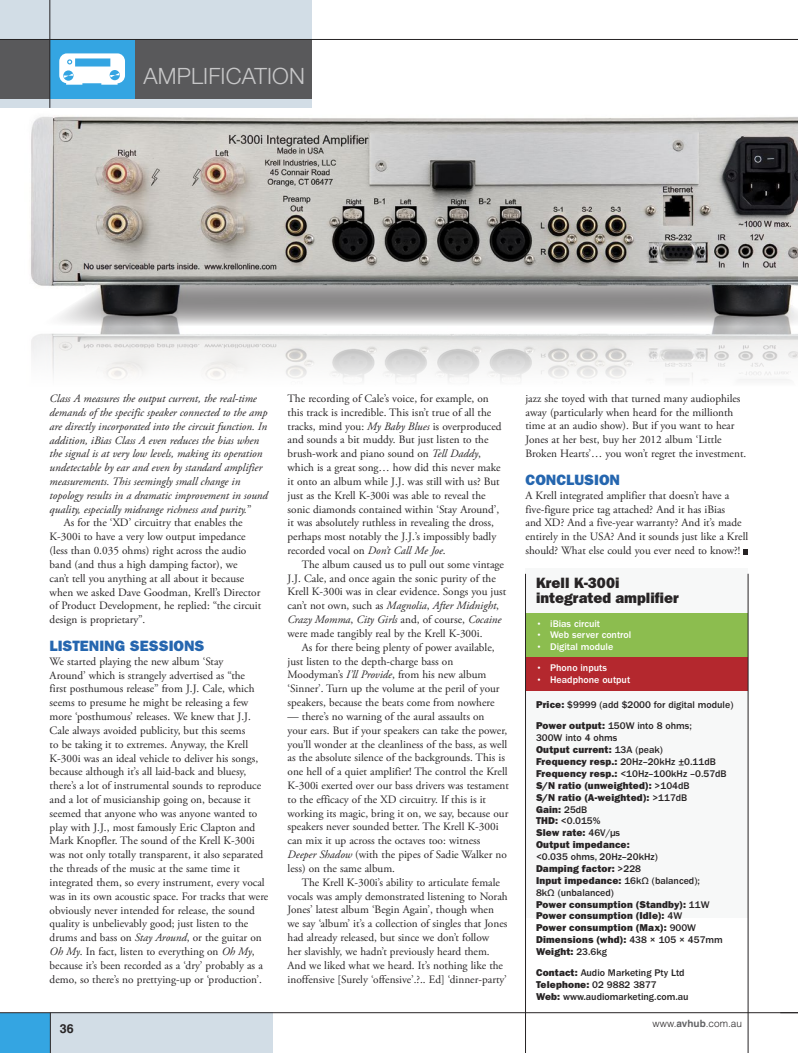
<style>
.page{position:relative;width:798px;height:1053px;background:#fff}
.page>*{position:absolute;margin:0;border:0;box-sizing:border-box;transform-origin:0 0}
.t1{font:300 22.5px "Helvetica Neue LT Std";letter-spacing:.005em;color:#c7c7c8}
.t2{font:15px/15px "ITC Franklin Gothic Std Hvy";color:#272425}
.t3{font:15px "ITC Franklin Gothic Std Hvy";color:#2566af}
.t4{font:700 12.5px "Helvetica LT Std";color:#272425}
.t5{font:11.25px/13.9px "Adobe Garamond Pro";color:#272425}
.t6{font:italic 11.25px "Adobe Garamond Pro";color:#272425}
.t7{font:10px/11.9px "ITC Franklin Gothic Std Hvy";letter-spacing:.015em;color:#272425}
.t8{font:500 10px/20.9px "ITC Franklin Gothic Std";color:#272425}
.t9{font:500 10px "ITC Franklin Gothic Std";color:#fff}
.t10{font:300 10px "Helvetica LT Std";color:#272425}
.s1{font-style:normal}
.s2{font-style:italic}
.s3{font-family:"ITC Franklin Gothic Std Hvy";font-weight:400}
.s4{font-family:"ITC Franklin Gothic Std";font-weight:500}
.s5{font-weight:700;color:#636466}
</style>
<div class="page">
<div style="left:0;top:1012px;width:50px;height:40px;background:#34a5e2"></div>
<div style="left:0;top:0;width:311px;height:108px;background:#d2dde6"></div>
<div style="left:0;top:39px;width:311px;height:60px;background:#59595b"></div>
<div style="left:50px;top:39px;width:84px;height:60px;background:#34a5e2"></div>
<div style="left:50px;top:1012px;width:223px;height:40px;background:#d2dde6"></div>
<svg style="left:526px;top:574px;width:221px;height:344px"></svg>
<svg style="left:526px;top:613px;width:221px;height:77px;background:#9d7d40"></svg>
<hr style="left:525px;top:573px;width:1px;height:479px;background:#272425">
<hr style="left:747px;top:573px;width:1px;height:479px;background:#272425">
<hr style="left:50px;top:0;width:1px;height:108px;background:#272425">
<hr style="left:0;top:39px;width:797px;height:1px;background:#272425">
<hr style="left:50px;top:1012px;width:1px;height:40px;background:#272425">
<hr style="left:0;top:1012px;width:797px;height:1px;background:#272425">
<svg style="left:59px;top:53px;width:66px;height:32px"></svg>
<svg style="left:743px;top:549px;width:4px;height:5px"></svg>
<img style="left:31px;top:87px;width:766px;height:213px">
<img style="left:31px;top:300px;width:766px;height:81px">
<h1 class="t1" style="left:144px;top:62px;width:163px">AMPLIFICATION</h1>
<p class="t6" style="left:50px;top:391px;width:209px">Class A measures the output current, the real-time</p>
<p class="t6" style="left:50px;top:405px;width:219px">demands of the specific speaker connected to the amp</p>
<p class="t6" style="left:50px;top:419px;width:219px">are directly incorporated into the circuit function. In</p>
<p class="t6" style="left:50px;top:433px;width:211px">addition, iBias Class A even reduces the bias when</p>
<p class="t6" style="left:50px;top:447px;width:214px">the signal is at very low levels, making its operation</p>
<p class="t6" style="left:50px;top:461px;width:214px">undetectable by ear and even by standard amplifier</p>
<p class="t6" style="left:50px;top:474px;width:192px">measurements. This seemingly small change in</p>
<p class="t6" style="left:50px;top:488px;width:220px">topology results in a dramatic improvement in sound</p>
<p class="t6" style="left:50px;top:502px;width:203px">quality, especially midrange richness and purity.<span class="s1">”</span></p>
<p class="t5" style="left:64px;top:516px;width:180px">As for the ‘XD’ circuitry that enables the</p>
<p class="t5" style="left:50px;top:530px;width:197px">K-300i to have a very low output impedance</p>
<p class="t5" style="left:50px;top:544px;width:198px">(less than 0.035 ohms) right across the audio</p>
<p class="t5" style="left:50px;top:557px;width:189px">band (and thus a high damping factor), we</p>
<p class="t5" style="left:50px;top:571px;width:196px">can’t tell you anything at all about it because</p>
<p class="t5" style="left:50px;top:585px;width:212px">when we asked Dave Goodman, Krell’s Director</p>
<p class="t5" style="left:50px;top:599px;width:213px">of Product Development, he replied: “the circuit</p>
<p class="t5" style="left:50px;top:613px;width:97px">design is proprietary”.</p>
<h2 class="t3" style="left:50px;top:637px;width:156px">LISTENING SESSIONS</h2>
<p class="t5" style="left:50px;top:654px;width:220px">We started playing the new album ‘Stay<br>Around’ which is strangely advertised as “the<br>first posthumous release” from J.J. Cale, which seems to presume he might be releasing a few more ‘posthumous’ releases. We knew that J.J.<br>Cale always avoided publicity, but this seems<br>to be taking it to extremes. Anyway, the Krell K-300i was an ideal vehicle to deliver his songs, because although it’s all laid-back and bluesy, there’s a lot of instrumental sounds to reproduce and a lot of musicianship going on, because it seemed that anyone who was anyone wanted to play with J.J., most famously Eric Clapton and Mark Knopfler. The sound of the Krell K-300i was not only totally transparent, it also separated the threads of the music at the same time it integrated them, so every instrument, every vocal was in its own acoustic space. For tracks that were obviously never intended for release, the sound quality is unbelievably good; just listen to the drums and bass on <span class="s2">Stay Around</span>, or the guitar on <span class="s2">Oh My</span>. In fact, listen to everything on <span class="s2">Oh My</span>, because it’s been recorded as a ‘dry’ probably as a demo, so there’s no prettying-up or ‘production’.</p>
<p class="t4" style="left:60px;top:1021px;width:15px">36</p>
<p class="t5" style="left:287px;top:392px;width:215px">The recording of Cale’s voice, for example, on this track is incredible. This isn’t true of all the tracks, mind you: <span class="s2">My Baby Blues</span> is overproduced and sounds a bit muddy. But just listen to the brush-work and piano sound on <span class="s2">Tell Daddy</span>, which is a great song… how did this never make it onto an album while J.J. was still with us? But just as the Krell K-300i was able to reveal the sonic diamonds contained within ‘Stay Around’, it was absolutely ruthless in revealing the dross, perhaps most notably the J.J.’s impossibly badly recorded vocal on <span class="s2">Don’t Call Me Joe</span>.</p>
<p class="t5" style="left:287px;top:557px;width:220px;text-indent:14px">The album caused us to pull out some vintage J.J. Cale, and once again the sonic purity of the Krell K-300i was in clear evidence. Songs you just can’t not own, such as <span class="s2">Magnolia</span>, <span class="s2">After Midnight</span>, <span class="s2">Crazy Momma</span>, <span class="s2">City Girls</span> and, of course, <span class="s2">Cocaine </span>were made tangibly real by the Krell K-300i.</p>
<p class="t5" style="left:287px;top:640px;width:213px;text-indent:14px">As for there being plenty of power available, just listen to the depth-charge bass on Moodyman’s <span class="s2">I’ll Provide</span>, from his new album ‘Sinner’. Turn up the volume at the peril of your speakers, because the beats come from nowhere</p>
<p class="t5" style="left:287px;top:709px;width:223px">— there’s no warning of the aural assaults on<br>your ears. But if your speakers can take the power, you’ll wonder at the cleanliness of the bass, as well as the absolute silence of the backgrounds. This is one hell of a quiet amplifier! The control the Krell K-300i exerted over our bass drivers was testament to the efficacy of the XD circuitry. If this is it working its magic, bring it on, we say, because our speakers never sounded better. The Krell K-300i can mix it up across the octaves too: witness <span class="s2">Deeper Shadow</span> (with the pipes of Sadie Walker no less) on the same album.</p>
<p class="t5" style="left:287px;top:875px;width:221px;text-indent:14px">The Krell K-300i’s ability to articulate female vocals was amply demonstrated listening to Norah Jones’ latest album ‘Begin Again’, though when we say ‘album’ it’s a collection of singles that Jones had already released, but since we don’t follow<br>her slavishly, we hadn’t previously heard them.<br>And we liked what we heard. It’s nothing like the inoffensive [Surely ‘offensive’.?.. Ed] ‘dinner-party’</p>
<p class="t5" style="left:525px;top:391px;width:222px">jazz she toyed with that turned many audiophiles away (particularly when heard for the millionth time at an audio show). But if you want to hear Jones at her best, buy her 2012 album ‘Little Broken Hearts’… you won’t regret the investment.</p>
<h2 class="t3" style="left:525px;top:471px;width:96px">CONCLUSION</h2>
<p class="t5" style="left:525px;top:488px;width:224px">A Krell integrated amplifier that doesn’t have a five-figure price tag attached? And it has iBias<br>and XD? And a five-year warranty? And it’s made entirely in the USA? And it sounds just like a Krell should? What else could you ever need to know?!</p>
<h2 class="t2" style="left:536px;top:575px;width:144px">Krell K-300i integrated amplifier</h2>
<p class="t9" style="left:536px;top:617px;width:66px">• iBias circuit</p>
<p class="t9" style="left:536px;top:629px;width:97px">• Web server control</p>
<p class="t9" style="left:536px;top:641px;width:79px">• Digital module</p>
<p class="t9" style="left:536px;top:662px;width:72px">• Phono inputs</p>
<p class="t9" style="left:536px;top:674px;width:96px">• Headphone output</p>
<p class="t8" style="left:536px;top:694px;width:199px"><span class="s3">Price:</span> $9999 (add $2000 for digital module)<br><span class="s3">Power output:</span> 150W into 8 ohms;</p>
<p class="t8" style="left:536px;top:727px;width:83px">300W into 4 ohms</p>
<p class="t7" style="left:536px;top:743px;width:128px">Output current: <span class="s4">13A (peak)</span></p>
<p class="t8" style="left:536px;top:755px;width:192px;line-height:11.9px"><span class="s3">Frequency resp.:</span> 20Hz–20kHz ±0.11dB<br><span class="s3">Frequency resp.:</span> &lt;10Hz–100kHz –0.57dB</p>
<p class="t7" style="left:536px;top:779px;width:155px">S/N ratio (unweighted): <span class="s4">&gt;104dB<br></span>S/N ratio (A-weighted): <span class="s4">&gt;117dB<br></span>Gain: <span class="s4">25dB</span></p>
<p class="t8" style="left:536px;top:810px;width:66px"><span class="s3">THD:</span> &lt;0.015%</p>
<p class="t7" style="left:536px;top:826px;width:95px">Slew rate: <span class="s4">46V/µs<br></span>Output impedance:</p>
<p class="t8" style="left:536px;top:846px;width:123px">&lt;0.035 ohms, 20Hz–20kHz)</p>
<p class="t7" style="left:536px;top:862px;width:165px">Damping factor: <span class="s4">&gt;228<br></span>Input impedance: <span class="s4">16kΩ (balanced);</span></p>
<p class="t8" style="left:536px;top:881px;width:79px">8kΩ (unbalanced)</p>
<p class="t7" style="left:536px;top:898px;width:188px">Power consumption (Standby): <span class="s4">11W<br></span>Power consumption (Idle): <span class="s4">4W<br></span>Power consumption (Max): <span class="s4">900W<br></span>Dimensions (whd): <span class="s4">438 × 105 × 457mm<br></span>Weight: <span class="s4">23.6kg</span></p>
<p class="t8" style="left:536px;top:962px;width:150px"><span class="s3">Contact:</span> Audio Marketing Pty Ltd</p>
<p class="t7" style="left:536px;top:978px;width:122px">Telephone: <span class="s4">02 9882 3877</span></p>
<p class="t8" style="left:536px;top:985px;width:154px"><span class="s3">Web:</span> www.audiomarketing.com.au</p>
<p class="t10" style="left:652px;top:1016px;width:91px">www.<span class="s5">avhub</span>.com.au</p>
</div>
